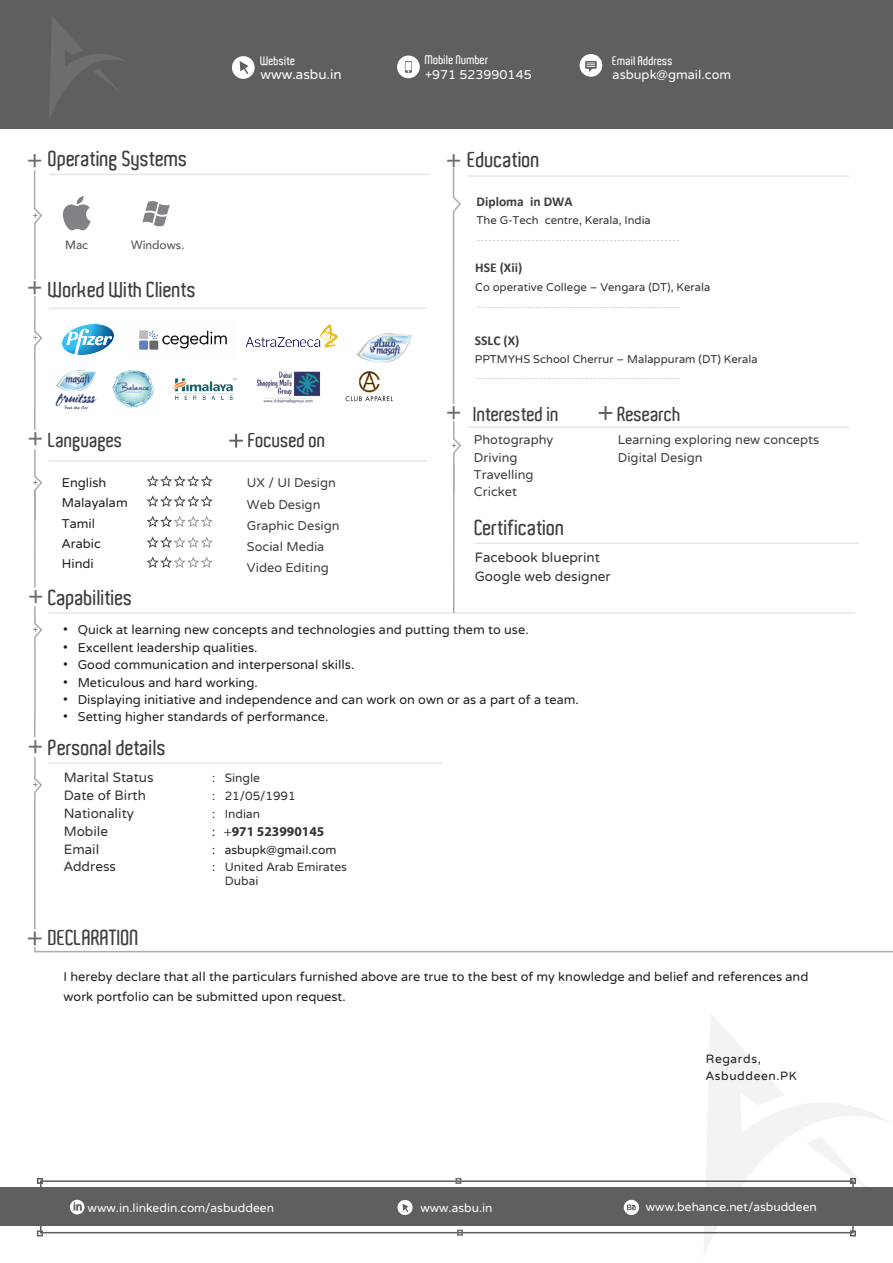
<style>
.page{position:relative;width:893px;height:1263px;background:#fff}
.page>*{position:absolute;margin:0;border:0;box-sizing:border-box;transform-origin:0 0}
.t1{font:500 24px "Avenir";color:#6d6e70}
.t2{font:600 21px "Aldo";letter-spacing:-.01em;color:#3e3e3f}
.t3{font:600 19.5px "Aldo";letter-spacing:-.01em;color:#3e3e3f}
.t4{font:13.5px/19.2px "Varela Round";color:#333233}
.t5{font:700 13.5px "Calibri";color:#3e3e3f}
.t6{font:700 13.5px "Myriad Pro";color:#333233}
.t7{font:13.5px "Varela Round";color:#fff}
.t8{font:12.75px/20.4px "Varela Round";color:#231f20}
.t9{font:12.75px/21.3px "Varela Round";color:#3e3e3f}
.t10{font:12.75px "Varela Round";color:#fff}
.t11{font:12px "Varela Round";color:#fff}
.t12{font:12px/14.4px "Varela Round";color:#333233}
.t13{font:600 12px "Aldo";color:#fff}
.t14{font:12px/17.4px "Varela Round";letter-spacing:.05em;color:#201d1e}
.t15{font:12px "Varela Round";color:#231f20}
.t16{font:500 12px "Avenir";color:#58585b}
.t17{font:11.25px "Varela Round";color:#333233}
.t18{font:9px "Calibri";color:#aaabaf}
.t19{font:500 7.8px "Avenir";color:#5e5f5e}
.t20{font:500 7.8px "Avenir";color:#14aa9c}
.s1{font-weight:400}
</style>
<div class="page">
<svg style="left:703px;top:1014px;width:186px;height:241px"></svg>
<div style="left:0;top:0;width:893px;height:128px;background:#5e5f5e"></div>
<div style="left:232px;top:56px;width:23px;height:23px;background:#fff;border-radius:50%"></div>
<svg style="left:240px;top:61px;width:9px;height:13px"></svg>
<div style="left:397px;top:56px;width:23px;height:22px;background:#fff;border-radius:50%"></div>
<svg style="left:405px;top:61px;width:7px;height:12px"></svg>
<div style="left:580px;top:54px;width:22px;height:23px;background:#fff;border-radius:50%"></div>
<svg style="left:585px;top:61px;width:12px;height:11px"></svg>
<svg style="left:49px;top:17px;width:78px;height:101px"></svg>
<hr style="left:49px;top:612px;width:806px;height:2px;background:#e5e6e6">
<hr style="left:49px;top:762px;width:393px;height:2px;background:#e5e6e6">
<hr style="left:475px;top:542px;width:384px;height:2px;background:#e5e6e6">
<svg style="left:599px;top:406px;width:13px;height:14px"></svg>
<svg style="left:229px;top:434px;width:14px;height:14px"></svg>
<hr style="left:49px;top:174px;width:381px;height:1px;background:#e5e6e6">
<hr style="left:49px;top:308px;width:378px;height:1px;background:#e5e6e6">
<hr style="left:468px;top:175px;width:381px;height:2px;background:#e5e6e6">
<hr style="left:49px;top:460px;width:378px;height:2px;background:#e5e6e6">
<hr style="left:468px;top:426px;width:381px;height:2px;background:#e5e6e5">
<svg style="left:63px;top:196px;width:28px;height:34px"></svg>
<svg style="left:142px;top:201px;width:28px;height:26px"></svg>
<svg style="left:147px;top:475px;width:66px;height:12px"></svg>
<svg style="left:147px;top:495px;width:66px;height:12px"></svg>
<svg style="left:147px;top:556px;width:66px;height:12px"></svg>
<svg style="left:147px;top:536px;width:66px;height:12px"></svg>
<svg style="left:147px;top:516px;width:66px;height:11px"></svg>
<img style="left:63px;top:324px;width:51px;height:30px">
<img style="left:139px;top:330px;width:88px;height:20px">
<img style="left:245px;top:324px;width:92px;height:24px">
<img style="left:356px;top:333px;width:56px;height:30px">
<img style="left:173px;top:378px;width:64px;height:22px">
<img style="left:55px;top:370px;width:42px;height:39px">
<img style="left:112px;top:370px;width:43px;height:38px">
<img style="left:256px;top:371px;width:64px;height:33px">
<hr style="left:34px;top:170px;width:1px;height:39px;background:#aaabaf">
<svg style="left:33px;top:207px;width:10px;height:73px"></svg>
<hr style="left:34px;top:792px;width:2px;height:137px;background:#aaabaf">
<svg style="left:28px;top:931px;width:14px;height:21px"></svg>
<hr style="left:35px;top:951px;width:858px;height:1px;background:#aaabaf">
<svg style="left:34px;top:296px;width:9px;height:134px"></svg>
<svg style="left:34px;top:449px;width:9px;height:139px"></svg>
<svg style="left:34px;top:606px;width:9px;height:132px"></svg>
<svg style="left:34px;top:757px;width:8px;height:38px"></svg>
<hr style="left:453px;top:168px;width:1px;height:30px;background:#aaabaf">
<svg style="left:452px;top:195px;width:9px;height:209px"></svg>
<svg style="left:453px;top:421px;width:9px;height:192px"></svg>
<div style="left:40px;top:1180px;width:814px;height:53px;border:2px solid #5e5f5e"></div>
<div style="left:0;top:1187px;width:893px;height:39px;background:#5e5f5e"></div>
<svg style="left:37px;top:1178px;width:6px;height:6px"></svg>
<svg style="left:37px;top:1230px;width:6px;height:6px"></svg>
<svg style="left:455px;top:1178px;width:6px;height:6px"></svg>
<svg style="left:457px;top:1230px;width:6px;height:6px"></svg>
<svg style="left:850px;top:1230px;width:6px;height:6px"></svg>
<svg style="left:806px;top:1136px;width:70px;height:51px"></svg>
<svg style="left:70px;top:1200px;width:15px;height:14px"></svg>
<div style="left:624px;top:1200px;width:15px;height:15px;background:#fff;border-radius:50%"></div>
<svg style="left:627px;top:1204px;width:9px;height:6px"></svg>
<svg style="left:397px;top:1200px;width:16px;height:15px"></svg>
<svg style="left:403px;top:1204px;width:5px;height:8px"></svg>
<svg style="left:346px;top:372px;width:47px;height:29px"></svg>
<h2 class="t2" style="left:49px;top:147px;width:141px">Operating Systems</h2>
<h1 class="t1" style="left:27px;top:139px;width:17px">+</h1>
<p class="t19" style="left:33px;top:208px;width:7px">+</p>
<p class="t16" style="left:65px;top:234px;width:24px">Mac</p>
<p class="t16" style="left:131px;top:234px;width:55px">Windows.</p>
<h2 class="t2" style="left:49px;top:278px;width:149px">Worked With Clients</h2>
<h1 class="t1" style="left:27px;top:266px;width:17px">+</h1>
<p class="t20" style="left:33px;top:331px;width:7px">+</p>
<p class="t13" style="left:261px;top:54px;width:36px">Website</p>
<p class="t7" style="left:261px;top:67px;width:83px">www.asbu.in</p>
<h1 class="t1" style="left:28px;top:417px;width:17px">+</h1>
<h3 class="t3" style="left:49px;top:429px;width:76px">Languages</h3>
<h3 class="t3" style="left:248px;top:429px;width:79px">Focused on</h3>
<p class="t19" style="left:33px;top:476px;width:7px">+</p>
<p class="t8" style="left:62px;top:472px;width:67px">English<br>Malayalam<br>Tamil<br>Arabic<br>Hindi</p>
<p class="t9" style="left:247px;top:473px;width:94px">UX / UI Design<br>Web Design<br>Graphic Design<br>Social Media<br>Video Editing</p>
<p class="t13" style="left:425px;top:53px;width:65px">Mobile Number</p>
<p class="t10" style="left:425px;top:67px;width:108px">+971 523990145</p>
<h2 class="t2" style="left:468px;top:148px;width:74px">Education</h2>
<h1 class="t1" style="left:446px;top:139px;width:17px">+</h1>
<p class="t13" style="left:613px;top:54px;width:62px">Email Address</p>
<p class="t10" style="left:613px;top:67px;width:120px">asbupk@gmail.com</p>
<h1 class="t1" style="left:446px;top:390px;width:17px">+</h1>
<p class="t19" style="left:451px;top:438px;width:7px">+</p>
<p class="t5" style="left:477px;top:193px;width:97px">Diploma in DWA</p>
<p class="t17" style="left:477px;top:214px;width:176px">The G-Tech centre, Kerala, India</p>
<p class="t18" style="left:477px;top:234px;width:204px">----------------------------------------------------</p>
<p class="t5" style="left:475px;top:259px;width:49px">HSE (Xii)</p>
<p class="t17" style="left:475px;top:281px;width:237px">Co operative College – Vengara (DT), Kerala</p>
<p class="t18" style="left:477px;top:301px;width:204px">----------------------------------------------------</p>
<p class="t5" style="left:475px;top:331px;width:46px">SSLC (X)</p>
<p class="t17" style="left:475px;top:352px;width:284px">PPTMYHS School Cherrur – Malappuram (DT) Kerala</p>
<p class="t18" style="left:477px;top:372px;width:204px">----------------------------------------------------</p>
<h3 class="t3" style="left:474px;top:403px;width:87px">Interested in</h3>
<h3 class="t3" style="left:618px;top:403px;width:65px">Research</h3>
<p class="t9" style="left:474px;top:430px;width:81px;line-height:18.3px">Photography<br>Driving</p>
<p class="t9" style="left:474px;top:466px;width:61px;line-height:17px">Travelling<br>Cricket</p>
<p class="t9" style="left:618px;top:430px;width:203px;line-height:18.3px">Learning exploring new concepts<br>Digital Design</p>
<h2 class="t2" style="left:475px;top:516px;width:92px">Certification</h2>
<p class="t4" style="left:475px;top:548px;width:137px">Facebook blueprint<br>Google web designer</p>
<h2 class="t2" style="left:49px;top:585px;width:86px">Capabilities</h2>
<p class="t8" style="left:63px;top:620px;width:467px">• Quick at learning new concepts and technologies and putting them to use.</p>
<p class="t8" style="left:63px;top:637px;width:196px">• Excellent leadership qualities.</p>
<p class="t8" style="left:63px;top:655px;width:293px">• Good communication and interpersonal skills.</p>
<p class="t8" style="left:63px;top:672px;width:196px">• Meticulous and hard working.</p>
<p class="t8" style="left:63px;top:690px;width:517px">• Displaying initiative and independence and can work on own or as a part of a team.</p>
<p class="t8" style="left:63px;top:707px;width:267px">• Setting higher standards of performance.</p>
<h1 class="t1" style="left:28px;top:575px;width:17px">+</h1>
<p class="t19" style="left:33px;top:623px;width:7px">+</p>
<h2 class="t2" style="left:49px;top:735px;width:119px">Personal details</h2>
<h1 class="t1" style="left:27px;top:725px;width:17px">+</h1>
<p class="t19" style="left:33px;top:778px;width:7px">+</p>
<p class="t4" style="left:64px;top:768px;width:91px">Marital Status</p>
<p class="t12" style="left:212px;top:771px;width:49px">: Single</p>
<p class="t4" style="left:64px;top:786px;width:84px">Date of Birth</p>
<p class="t12" style="left:212px;top:789px;width:85px">: 21/05/1991</p>
<p class="t4" style="left:64px;top:804px;width:72px">Nationality</p>
<p class="t12" style="left:212px;top:807px;width:49px">: Indian</p>
<p class="t4" style="left:64px;top:823px;width:46px;line-height:18px">Mobile<br>Email</p>
<p class="t6" style="left:212px;top:823px;width:114px"><span class="s1">: +</span>971 523990145</p>
<p class="t15" style="left:212px;top:843px;width:126px">: asbupk@gmail.com</p>
<p class="t4" style="left:64px;top:857px;width:54px">Address</p>
<p class="t12" style="left:225px;top:859px;width:124px;text-indent:-12px">: United Arab Emirates<br>Dubai</p>
<h2 class="t2" style="left:48px;top:926px;width:92px">DECLARATION</h2>
<p class="t8" style="left:64px;top:967px;width:746px">I hereby declare that all the particulars furnished above are true to the best of my knowledge and belief and references and work portfolio can be submitted upon request.</p>
<p class="t14" style="left:706px;top:1050px;width:93px">Regards,<br>Asbuddeen.PK</p>
<p class="t11" style="left:88px;top:1201px;width:188px">www.in.linkedin.com/asbuddeen</p>
<p class="t11" style="left:420px;top:1200px;width:74px">www.asbu.in</p>
<p class="t11" style="left:646px;top:1200px;width:172px">www.behance.net/asbuddeen</p>
</div>
